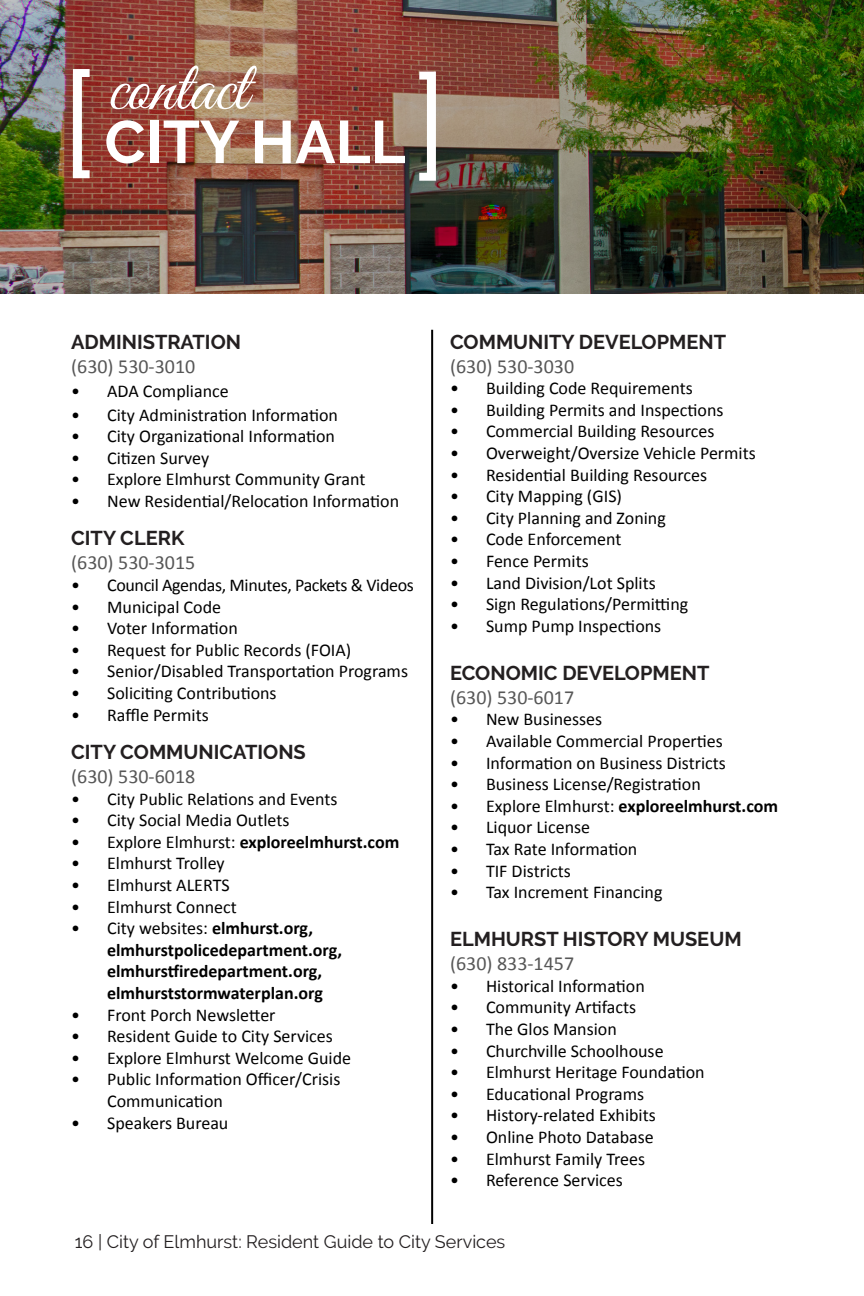
<style>
.page{position:relative;width:864px;height:1296px;background:#fff}
.page>*{position:absolute;margin:0;border:0;box-sizing:border-box;transform-origin:0 0}
.t1{font:140px "Raleway";color:#fff}
.t2{font:72px "Great Vibes";color:#fff}
.t3{font:700 60px "Raleway";color:#fff}
.t4{font:700 20px "Raleway";color:#231f20}
.t5{font:20px "Calibri";color:#575757}
.t6{font:18px/21.6px "Calibri";color:#000}
.t7{font:700 18px/21.6px "Calibri";color:#000}
.t8{font:18px "Raleway";color:#231f20}
.t9{font:18px "Calibri";letter-spacing:-.02em;color:#000}
.s1{font-weight:400}
</style>
<div class="page">
<img style="left:0;top:0;width:864px;height:294px">
<hr style="left:431px;top:330px;width:2px;height:894px;background:#000">
<p class="t2" style="left:108px;top:48px;width:141px">contact</p>
<p class="t3" style="left:104px;top:108px;width:303px">CITY HALL</p>
<p class="t1" style="left:61px;top:42px;width:38px">[</p>
<p class="t1" style="left:448px;top:208px;width:38px;rotate:-180deg">[</p>
<p class="t4" style="left:71px;top:330px;width:171px">ADMINISTRATION</p>
<p class="t5" style="left:71px;top:352px;width:126px">(630) 530-3010</p>
<p class="t6" style="left:71px;top:379px;width:159px">• ADA Compliance</p>
<p class="t6" style="left:71px;top:403px;width:268px">• City Administration Information</p>
<p class="t6" style="left:71px;top:425px;width:265px">• City Organizational Information</p>
<p class="t6" style="left:71px;top:446px;width:140px">• Citizen Survey</p>
<p class="t6" style="left:71px;top:468px;width:296px">• Explore Elmhurst Community Grant</p>
<p class="t6" style="left:71px;top:490px;width:330px">• New Residential/Relocation Information</p>
<p class="t4" style="left:71px;top:527px;width:115px">CITY CLERK</p>
<p class="t5" style="left:71px;top:549px;width:126px">(630) 530-3015</p>
<p class="t9" style="left:71px;top:572px;width:344px">• Council Agendas, Minutes, Packets &amp; Videos</p>
<p class="t6" style="left:71px;top:595px;width:151px">• Municipal Code</p>
<p class="t6" style="left:71px;top:617px;width:168px">• Voter Information</p>
<p class="t6" style="left:71px;top:638px;width:282px">• Request for Public Records (FOIA)</p>
<p class="t6" style="left:71px;top:660px;width:338px">• Senior/Disabled Transportation Programs</p>
<p class="t6" style="left:71px;top:682px;width:207px">• Soliciting Contributions</p>
<p class="t6" style="left:71px;top:703px;width:139px">• Raffle Permits</p>
<p class="t4" style="left:71px;top:740px;width:236px">CITY COMMUNICATIONS</p>
<p class="t5" style="left:71px;top:762px;width:126px">(630) 530-6018</p>
<p class="t6" style="left:71px;top:787px;width:268px">• City Public Relations and Events</p>
<p class="t6" style="left:71px;top:809px;width:220px">• City Social Media Outlets</p>
<p class="t7" style="left:71px;top:830px;width:330px"><span class="s1">• Explore Elmhurst:</span> exploreelmhurst.com</p>
<p class="t6" style="left:71px;top:852px;width:155px">• Elmhurst Trolley</p>
<p class="t6" style="left:71px;top:874px;width:160px">• Elmhurst ALERTS</p>
<p class="t6" style="left:71px;top:895px;width:167px">• Elmhurst Connect</p>
<p class="t7" style="left:107px;top:917px;width:237px;text-indent:-36px"><span class="s1">• City websites:</span> elmhurst.org, elmhurstpolicedepartment.org, elmhurstfiredepartment.org, elmhurststormwaterplan.org</p>
<p class="t6" style="left:71px;top:1003px;width:206px">• Front Porch Newsletter</p>
<p class="t6" style="left:71px;top:1025px;width:263px">• Resident Guide to City Services</p>
<p class="t6" style="left:71px;top:1046px;width:281px">• Explore Elmhurst Welcome Guide</p>
<p class="t6" style="left:107px;top:1068px;width:235px;text-indent:-36px">• Public Information Officer/Crisis<br>Communication</p>
<p class="t6" style="left:71px;top:1111px;width:159px">• Speakers Bureau</p>
<p class="t4" style="left:450px;top:330px;width:278px">COMMUNITY DEVELOPMENT</p>
<p class="t5" style="left:450px;top:352px;width:126px">(630) 530-3030</p>
<p class="t6" style="left:450px;top:377px;width:244px">• Building Code Requirements</p>
<p class="t6" style="left:450px;top:398px;width:275px">• Building Permits and Inspections</p>
<p class="t6" style="left:450px;top:420px;width:266px">• Commercial Building Resources</p>
<p class="t6" style="left:450px;top:442px;width:307px">• Overweight/Oversize Vehicle Permits</p>
<p class="t6" style="left:450px;top:463px;width:259px">• Residential Building Resources</p>
<p class="t6" style="left:450px;top:485px;width:174px">• City Mapping (GIS)</p>
<p class="t6" style="left:450px;top:506px;width:217px">• City Planning and Zoning</p>
<p class="t6" style="left:450px;top:528px;width:173px">• Code Enforcement</p>
<p class="t6" style="left:450px;top:550px;width:140px">• Fence Permits</p>
<p class="t6" style="left:450px;top:571px;width:207px">• Land Division/Lot Splits</p>
<p class="t6" style="left:450px;top:593px;width:240px">• Sign Regulations/Permitting</p>
<p class="t6" style="left:450px;top:614px;width:213px">• Sump Pump Inspections</p>
<p class="t4" style="left:450px;top:661px;width:261px">ECONOMIC DEVELOPMENT</p>
<p class="t5" style="left:450px;top:683px;width:126px">(630) 530-6017</p>
<p class="t6" style="left:450px;top:708px;width:154px">• New Businesses</p>
<p class="t6" style="left:450px;top:730px;width:274px">• Available Commercial Properties</p>
<p class="t6" style="left:450px;top:751px;width:277px">• Information on Business Districts</p>
<p class="t6" style="left:450px;top:773px;width:252px">• Business License/Registration</p>
<p class="t7" style="left:450px;top:794px;width:330px"><span class="s1">• Explore Elmhurst:</span> exploreelmhurst.com</p>
<p class="t6" style="left:450px;top:816px;width:142px">• Liquor License</p>
<p class="t6" style="left:450px;top:838px;width:189px">• Tax Rate Information</p>
<p class="t6" style="left:450px;top:859px;width:122px">• TIF Districts</p>
<p class="t6" style="left:450px;top:881px;width:214px">• Tax Increment Financing</p>
<p class="t4" style="left:450px;top:928px;width:293px">ELMHURST HISTORY MUSEUM</p>
<p class="t5" style="left:450px;top:950px;width:126px">(630) 833-1457</p>
<p class="t6" style="left:450px;top:974px;width:196px">• Historical Information</p>
<p class="t6" style="left:450px;top:996px;width:188px">• Community Artifacts</p>
<p class="t6" style="left:450px;top:1018px;width:168px">• The Glos Mansion</p>
<p class="t6" style="left:450px;top:1039px;width:215px">• Churchville Schoolhouse</p>
<p class="t6" style="left:450px;top:1061px;width:256px">• Elmhurst Heritage Foundation</p>
<p class="t6" style="left:450px;top:1082px;width:196px">• Educational Programs</p>
<p class="t6" style="left:450px;top:1104px;width:207px">• History-related Exhibits</p>
<p class="t6" style="left:450px;top:1126px;width:205px">• Online Photo Database</p>
<p class="t6" style="left:450px;top:1147px;width:197px">• Elmhurst Family Trees</p>
<p class="t6" style="left:450px;top:1169px;width:174px">• Reference Services</p>
<p class="t8" style="left:75px;top:1232px;width:432px">16 | City of Elmhurst: Resident Guide to City Services</p>
</div>
